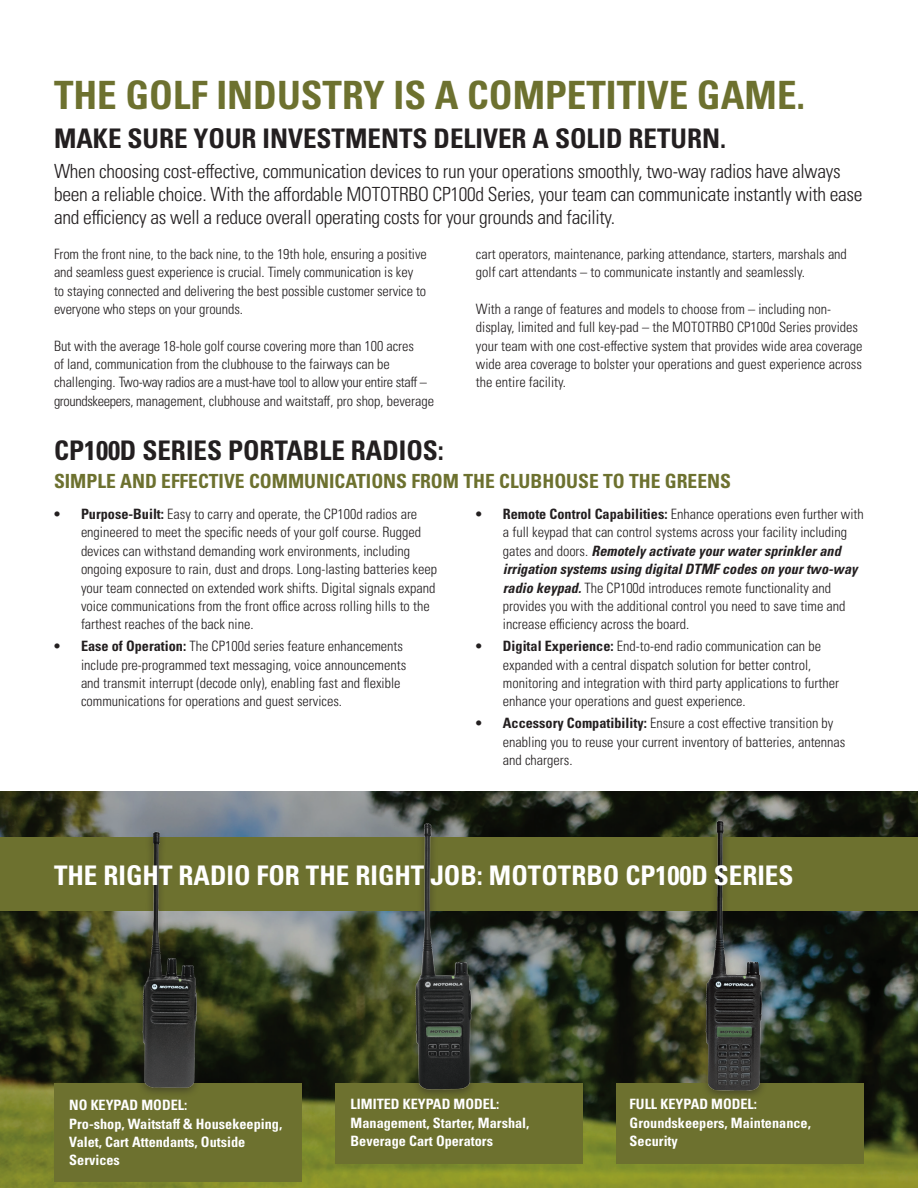
<style>
.page{position:relative;width:918px;height:1188px;background:#fff}
.page>*{position:absolute;margin:0;border:0;box-sizing:border-box;transform-origin:0 0}
.t1{font:700 condensed 39px "Univers LT Pro";color:#6d712f}
.t2{font:700 condensed 27px "Univers LT Pro";color:#231f20}
.t3{font:700 condensed 27px "Univers LT Pro";color:#fff}
.t4{font:300 condensed 19.5px/22.8px "Univers LT Pro";letter-spacing:-.015em;color:#231f20}
.t5{font:700 condensed 19.5px "Univers LT Pro";color:#6d712f}
.t6{font:300 condensed 14.25px/18.3px "Univers LT Pro";color:#231f20}
.t7{font:700 condensed 14.25px/18.3px "Univers LT Pro";color:#fff}
.s1{font-weight:700}
.s2{font-weight:700;font-style:italic}
</style>
<div class="page">
<svg style="left:0;top:792px;width:918px;height:396px;background:#424927"></svg>
<div style="left:54px;top:1083px;width:248px;height:99px;background:#6d712f"></div>
<div style="left:335px;top:1083px;width:248px;height:81px;background:#6d712f"></div>
<div style="left:616px;top:1083px;width:248px;height:81px;background:#6d712f"></div>
<div style="left:0;top:837px;width:918px;height:74px;background:#6d712f"></div>
<img style="left:100px;top:802px;width:156px;height:291px">
<img style="left:373px;top:803px;width:154px;height:292px">
<img style="left:657px;top:791px;width:166px;height:305px">
<h1 class="t1" style="left:54px;top:71px;width:753px">THE GOLF INDUSTRY IS A COMPETITIVE GAME.</h1>
<h2 class="t2" style="left:54px;top:122px;width:674px">MAKE SURE YOUR INVESTMENTS DELIVER A SOLID RETURN.</h2>
<p class="t4" style="left:54px;top:159px;width:810px">When choosing cost-effective, communication devices to run your operations smoothly, two-way radios have always been a reliable choice. With the affordable MOTOTRBO CP100d Series, your team can communicate instantly with ease and efficiency as well a reduce overall operating costs for your grounds and facility.</p>
<p class="t6" style="left:54px;top:244px;width:374px">From the front nine, to the back nine, to the 19th hole, ensuring a positive and seamless guest experience is crucial. Timely communication is key to staying connected and delivering the best possible customer service to everyone who steps on your grounds.</p>
<p class="t6" style="left:54px;top:336px;width:382px">But with the average 18-hole golf course covering more than 100 acres<br>of land, communication from the clubhouse to the fairways can be challenging. Two-way radios are a must-have tool to allow your entire staff – groundskeepers, management, clubhouse and waitstaff, pro shop, beverage</p>
<p class="t6" style="left:476px;top:244px;width:373px">cart operators, maintenance, parking attendance, starters, marshals and golf cart attendants – to communicate instantly and seamlessly.</p>
<p class="t6" style="left:476px;top:299px;width:388px">With a range of features and models to choose from – including non&shy;display, limited and full key-pad – the MOTOTRBO CP100d Series provides your team with one cost-effective system that provides wide area coverage wide area coverage to bolster your operations and guest experience across the entire facility.</p>
<h2 class="t2" style="left:54px;top:434px;width:391px">CP100D SERIES PORTABLE RADIOS:</h2>
<h3 class="t5" style="left:54px;top:469px;width:678px">SIMPLE AND EFFECTIVE COMMUNICATIONS FROM THE CLUBHOUSE TO THE GREENS</h3>
<p class="t6" style="left:81px;top:504px;width:358px;text-indent:-27px"><span class="s1">• Purpose-Built:</span> Easy to carry and operate, the CP100d radios are engineered to meet the specific needs of your golf course. Rugged devices can withstand demanding work environments, including ongoing exposure to rain, dust and drops. Long-lasting batteries keep your team connected on extended work shifts. Digital signals expand voice communications from the front office across rolling hills to the farthest reaches of the back nine.</p>
<p class="t6" style="left:81px;top:636px;width:327px;text-indent:-27px"><span class="s1">• Ease of Operation:</span> The CP100d series feature enhancements include pre-programmed text messaging, voice announcements and transmit interrupt (decode only), enabling fast and flexible communications for operations and guest services.</p>
<p class="t6" style="left:503px;top:504px;width:362px;text-indent:-27px"><span class="s1">• Remote Control Capabilities:</span> Enhance operations even further with a full keypad that can control systems across your facility including gates and doors. <span class="s2">Remotely activate your water sprinkler and irrigation systems using digital DTMF codes on your two-way radio keypad.</span> The CP100d introduces remote functionality and provides you with the additional control you need to save time and increase efficiency across the board.</p>
<p class="t6" style="left:503px;top:636px;width:338px;text-indent:-27px"><span class="s1">• Digital Experience:</span> End-to-end radio communication can be expanded with a central dispatch solution for better control, monitoring and integration with third party applications to further enhance your operations and guest experience.</p>
<p class="t6" style="left:503px;top:713px;width:344px;text-indent:-27px"><span class="s1">• Accessory Compatibility:</span> Ensure a cost effective transition by enabling you to reuse your current inventory of batteries, antennas and chargers.</p>
<h2 class="t3" style="left:54px;top:859px;width:741px">THE RIGHT RADIO FOR THE RIGHT JOB: MOTOTRBO CP100D SERIES</h2>
<p class="t7" style="left:69px;top:1096px;width:214px">NO KEYPAD MODEL:<br>Pro-shop, Waitstaff &amp; Housekeeping,<br>Valet, Cart Attendants, Outside<br>Services</p>
<p class="t7" style="left:351px;top:1095px;width:180px">LIMITED KEYPAD MODEL:<br>Management, Starter, Marshal,<br>Beverage Cart Operators</p>
<p class="t7" style="left:630px;top:1095px;width:183px">FULL KEYPAD MODEL:<br>Groundskeepers, Maintenance,<br>Security</p>
</div>
